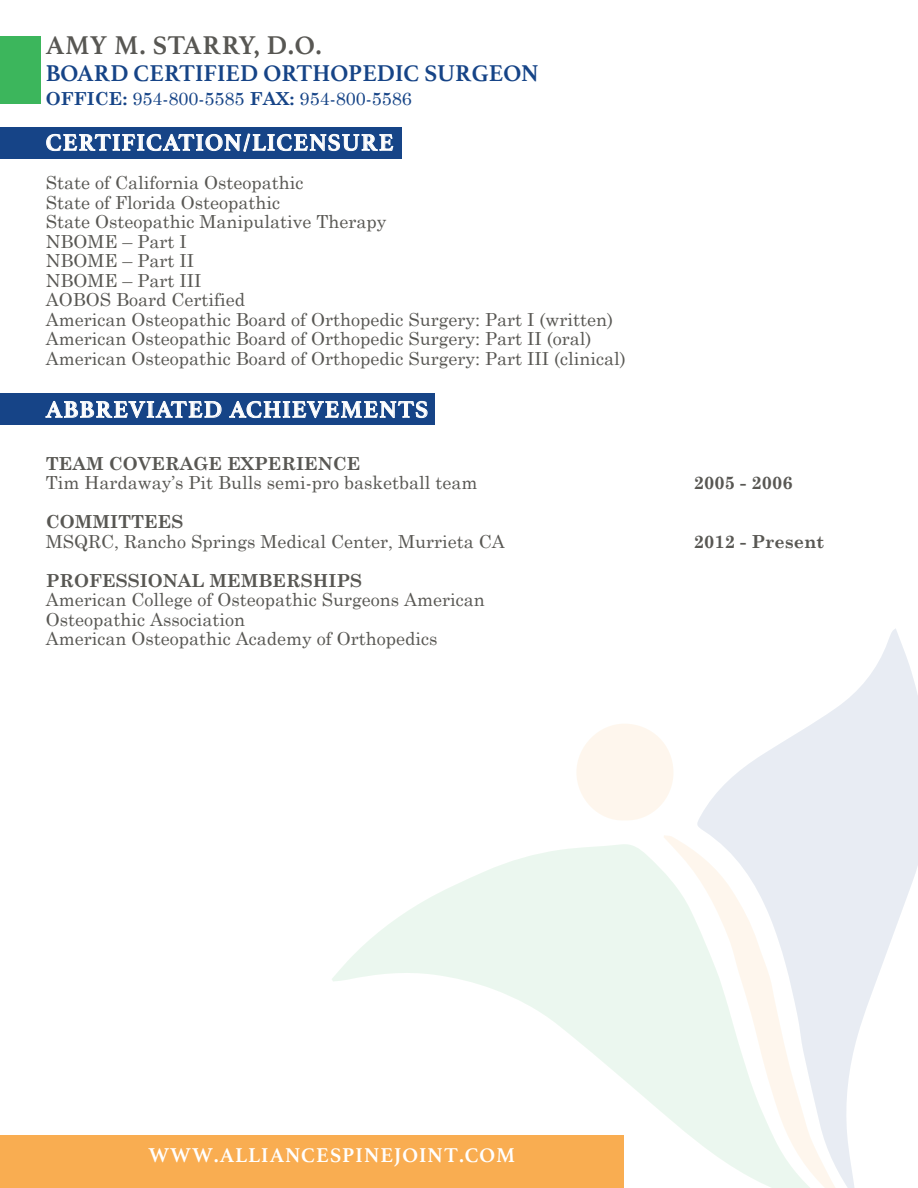
<style>
.page{position:relative;width:918px;height:1188px;background:#fff}
.page>*{position:absolute;margin:0;border:0;box-sizing:border-box;transform-origin:0 0}
.t1{font:700 27px "Athelas";letter-spacing:.025em;color:#585753}
.t2{font:700 24px "Athelas";letter-spacing:.05em;color:#fff}
.t3{font:700 24px "Athelas";color:#164487}
.t4{font:700 21px "Athelas";letter-spacing:.05em;color:#fff}
.t5{font:18px/19.5px "Century Schoolbook";color:#585753}
.t6{font:700 18px "Century Schoolbook";color:#585753}
.t7{font:18px "Century Schoolbook";color:#164487}
.s1{font-weight:700}
</style>
<div class="page">
<svg style="left:332px;top:844px;width:332px;height:292px"></svg>
<svg style="left:697px;top:628px;width:221px;height:560px"></svg>
<svg style="left:664px;top:835px;width:178px;height:353px"></svg>
<svg style="left:576px;top:724px;width:97px;height:96px"></svg>
<div style="left:0;top:127px;width:402px;height:32px;background:#164487"></div>
<div style="left:0;top:1136px;width:624px;height:52px;background:#f9ad51"></div>
<div style="left:0;top:36px;width:40px;height:68px;background:#3cb65c"></div>
<div style="left:0;top:394px;width:435px;height:31px;background:#164487"></div>
<svg style="left:46px;top:134px;width:347px;height:18px"></svg>
<svg style="left:45px;top:401px;width:176px;height:17px"></svg>
<svg style="left:229px;top:400px;width:198px;height:19px"></svg>
<h1 class="t1" style="left:46px;top:23px;width:278px">AMY M. STARRY, D.O.</h1>
<h2 class="t3" style="left:46px;top:54px;width:494px">BOARD CERTIFIED ORTHOPEDIC SURGEON</h2>
<p class="t7" style="left:46px;top:87px;width:367px"><span class="s1">OFFICE:</span> 954-800-5585 <span class="s1">FAX:</span> 954-800-5586</p>
<h2 class="t2" style="left:46px;top:123px;width:349px">CERTIFICATION/LICENSURE</h2>
<p class="t5" style="left:46px;top:173px;width:581px">State of California Osteopathic<br>State of Florida Osteopathic<br>State Osteopathic Manipulative Therapy<br>NBOME – Part I<br>NBOME – Part II<br>NBOME – Part III<br>AOBOS Board Certified<br>American Osteopathic Board of Orthopedic Surgery: Part I (written)<br>American Osteopathic Board of Orthopedic Surgery: Part II (oral)<br>American Osteopathic Board of Orthopedic Surgery: Part III (clinical)</p>
<h2 class="t2" style="left:46px;top:390px;width:384px">ABBREVIATED ACHIEVEMENTS</h2>
<p class="t6" style="left:46px;top:452px;width:316px">TEAM COVERAGE EXPERIENCE</p>
<p class="t5" style="left:46px;top:473px;width:433px">Tim Hardaway’s Pit Bulls semi-pro basketball team</p>
<p class="t6" style="left:694px;top:472px;width:100px">2005 - 2006</p>
<p class="t6" style="left:46px;top:511px;width:139px">COMMITTEES</p>
<p class="t5" style="left:46px;top:531px;width:460px">MSQRC, Rancho Springs Medical Center, Murrieta CA</p>
<p class="t6" style="left:694px;top:530px;width:132px">2012 - Present</p>
<p class="t6" style="left:46px;top:569px;width:318px">PROFESSIONAL MEMBERSHIPS</p>
<p class="t5" style="left:46px;top:590px;width:441px">American College of Osteopathic Surgeons American<br>Osteopathic Association<br>American Osteopathic Academy of Orthopedics</p>
<p class="t4" style="left:148px;top:1138px;width:368px">WWW.ALLIANCESPINEJOINT.COM</p>
</div>
